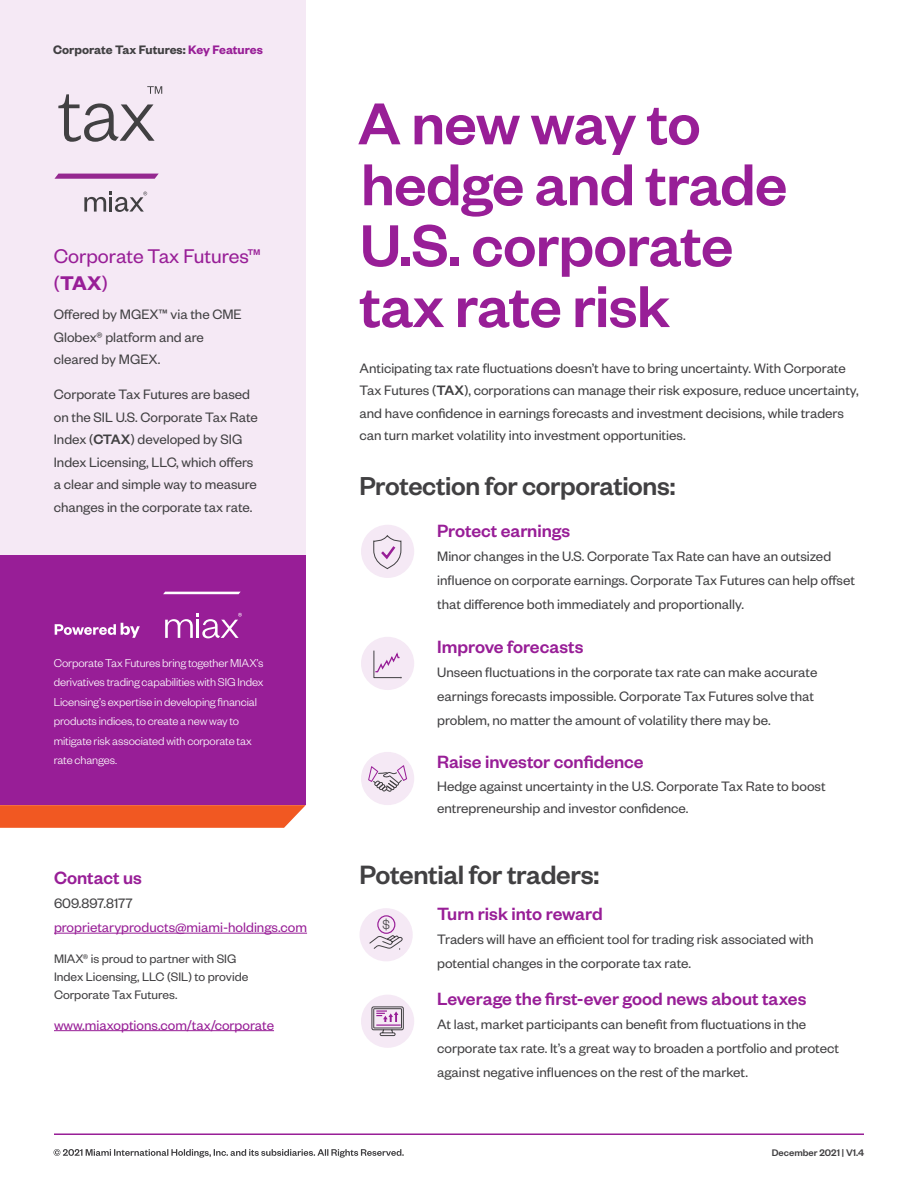
<style>
.page{position:relative;width:918px;height:1188px;background:#fff}
.page>*{position:absolute;margin:0;border:0;box-sizing:border-box;transform-origin:0 0}
.t1{font:500 64.8px/60.9px "Founders Grotesk";letter-spacing:-.01em;color:#981e97}
.t2{font:500 29.1px "Founders Grotesk";letter-spacing:-.015em;color:#414042}
.t3{font:500 28.5px "Founders Grotesk";letter-spacing:-.015em;color:#414042}
.t4{font:21.75px/27px "Founders Grotesk";color:#981e97}
.t5{font:500 19.5px "Founders Grotesk";color:#981e97}
.t6{font:15px/22.5px "Founders Grotesk";color:#414042}
.t7{font:15px "Founders Grotesk";color:#981e97}
.t8{font:300 14.25px "Founders Grotesk";color:#414042}
.t9{font:13.5px/18px "Founders Grotesk";color:#414042}
.t10{font:600 13.5px "Founders Grotesk";color:#414042}
.t11{font:300 12.6px/19.5px "Founders Grotesk";letter-spacing:-.01em;color:#fff}
.t12{font:500 10.5px "Founders Grotesk";color:#414042}
.s1{color:#981e97}
.s2{font-weight:600}
.s3{font-weight:500}
</style>
<div class="page">
<svg style="left:54px;top:1149px;width:350px;height:9px"></svg>
<hr style="left:54px;top:1133px;width:810px;height:2px;background:#981e97">
<div style="left:0;top:0;width:305px;height:594px;background:#f5e9f5"></div>
<div style="left:361px;top:525px;width:53px;height:53px;background:#f5e9f5;border-radius:50%"></div>
<svg style="left:373px;top:535px;width:29px;height:35px"></svg>
<div style="left:361px;top:637px;width:53px;height:53px;background:#f5e9f5;border-radius:50%"></div>
<svg style="left:373px;top:650px;width:29px;height:29px"></svg>
<div style="left:361px;top:752px;width:53px;height:53px;background:#f5e9f5;border-radius:50%"></div>
<svg style="left:0;top:805px;width:306px;height:23px;background:#f1602c"></svg>
<div style="left:0;top:555px;width:306px;height:250px;background:#981e97"></div>
<svg style="left:55px;top:623px;width:85px;height:15px"></svg>
<svg style="left:163px;top:592px;width:78px;height:2px"></svg>
<svg style="left:165px;top:613px;width:77px;height:25px"></svg>
<svg style="left:368px;top:765px;width:39px;height:27px"></svg>
<svg style="left:54px;top:173px;width:105px;height:6px"></svg>
<svg style="left:84px;top:192px;width:63px;height:20px"></svg>
<svg style="left:58px;top:86px;width:104px;height:56px"></svg>
<hr style="left:54px;top:933px;width:253px;height:1px;background:#981e97">
<hr style="left:54px;top:1030px;width:220px;height:1px;background:#981e97">
<div style="left:360px;top:908px;width:53px;height:53px;background:#f5e9f5;border-radius:50%"></div>
<svg style="left:369px;top:935px;width:34px;height:15px"></svg>
<div style="left:377px;top:915px;width:18px;height:19px;border:1px solid #981e97;border-radius:50%"></div>
<div style="left:361px;top:995px;width:53px;height:53px;background:#f5e9f5;border-radius:50%"></div>
<svg style="left:371px;top:1006px;width:33px;height:31px"></svg>
<p class="t10" style="left:53px;top:41px;width:211px">Corporate Tax Futures: <span class="s1">Key Features</span></p>
<h3 class="t4" style="left:54px;top:241px;width:209px">Corporate Tax Futures™ (<span class="s2">TAX</span>)</h3>
<p class="t6" style="left:54px;top:302px;width:190px">Offered by MGEX™ via the CME<br>Globex® platform and are cleared by MGEX.</p>
<p class="t6" style="left:54px;top:383px;width:206px">Corporate Tax Futures are based on the SIL U.S. Corporate Tax Rate<br>Index (<span class="s3">CTAX</span>) developed by SIG<br>Index Licensing, LLC, which offers a clear and simple way to measure changes in the corporate tax rate.</p>
<p class="t11" style="left:54px;top:652px;width:211px">Corporate Tax Futures bring together MIAX’s derivatives trading capabilities with SIG Index Licensing’s expertise in developing financial products indices, to create a new way to mitigate risk associated with corporate tax rate changes.</p>
<h3 class="t5" style="left:54px;top:866px;width:89px">Contact us</h3>
<p class="t6" style="left:54px;top:891px;width:80px">609.897.8177</p>
<p class="t7" style="left:54px;top:918px;width:255px">proprietaryproducts@miami-holdings.com</p>
<p class="t9" style="left:54px;top:949px;width:196px">MIAX® is proud to partner with SIG<br>Index Licensing, LLC (SIL) to provide<br>Corporate Tax Futures.</p>
<p class="t7" style="left:54px;top:1016px;width:222px">www.miaxoptions.com/tax/corporate</p>
<h1 class="t1" style="left:358px;top:90px;width:431px">A new way to hedge and trade<br>U.S. corporate tax rate risk</h1>
<p class="t6" style="left:360px;top:356px;width:501px">Anticipating tax rate fluctuations doesn’t have to bring uncertainty. With Corporate Tax Futures (<span class="s3">TAX</span>), corporations can manage their risk exposure, reduce uncertainty, and have confidence in earnings forecasts and investment decisions, while traders can turn market volatility into investment opportunities.</p>
<h3 class="t3" style="left:360px;top:468px;width:318px">Protection for corporations:</h3>
<h3 class="t5" style="left:437px;top:519px;width:135px">Protect earnings</h3>
<p class="t6" style="left:437px;top:543px;width:419px;line-height:24px">Minor changes in the U.S. Corporate Tax Rate can have an outsized influence on corporate earnings. Corporate Tax Futures can help offset that difference both immediately and proportionally.</p>
<h3 class="t5" style="left:437px;top:634px;width:148px">Improve forecasts</h3>
<p class="t6" style="left:437px;top:659px;width:382px;line-height:24px">Unseen fluctuations in the corporate tax rate can make accurate earnings forecasts impossible. Corporate Tax Futures solve that problem, no matter the amount of volatility there may be.</p>
<h3 class="t5" style="left:437px;top:750px;width:208px">Raise investor confidence</h3>
<p class="t6" style="left:437px;top:774px;width:390px">Hedge against uncertainty in the U.S. Corporate Tax Rate to boost entrepreneurship and investor confidence.</p>
<h2 class="t2" style="left:360px;top:857px;width:241px">Potential for traders:</h2>
<h3 class="t5" style="left:437px;top:902px;width:167px">Turn risk into reward</h3>
<p class="t6" style="left:437px;top:927px;width:378px;line-height:24px">Traders will have an efficient tool for trading risk associated with potential changes in the corporate tax rate.</p>
<h3 class="t5" style="left:437px;top:987px;width:371px">Leverage the first-ever good news about taxes</h3>
<p class="t6" style="left:437px;top:1012px;width:403px;line-height:24px">At last, market participants can benefit from fluctuations in the corporate tax rate. It’s a great way to broaden a portfolio and protect against negative influences on the rest of the market.</p>
<p class="t8" style="left:383px;top:915px;width:9px">$</p>
<p class="t12" style="left:772px;top:1146px;width:94px">December 2021 | V1.4</p>
</div>
